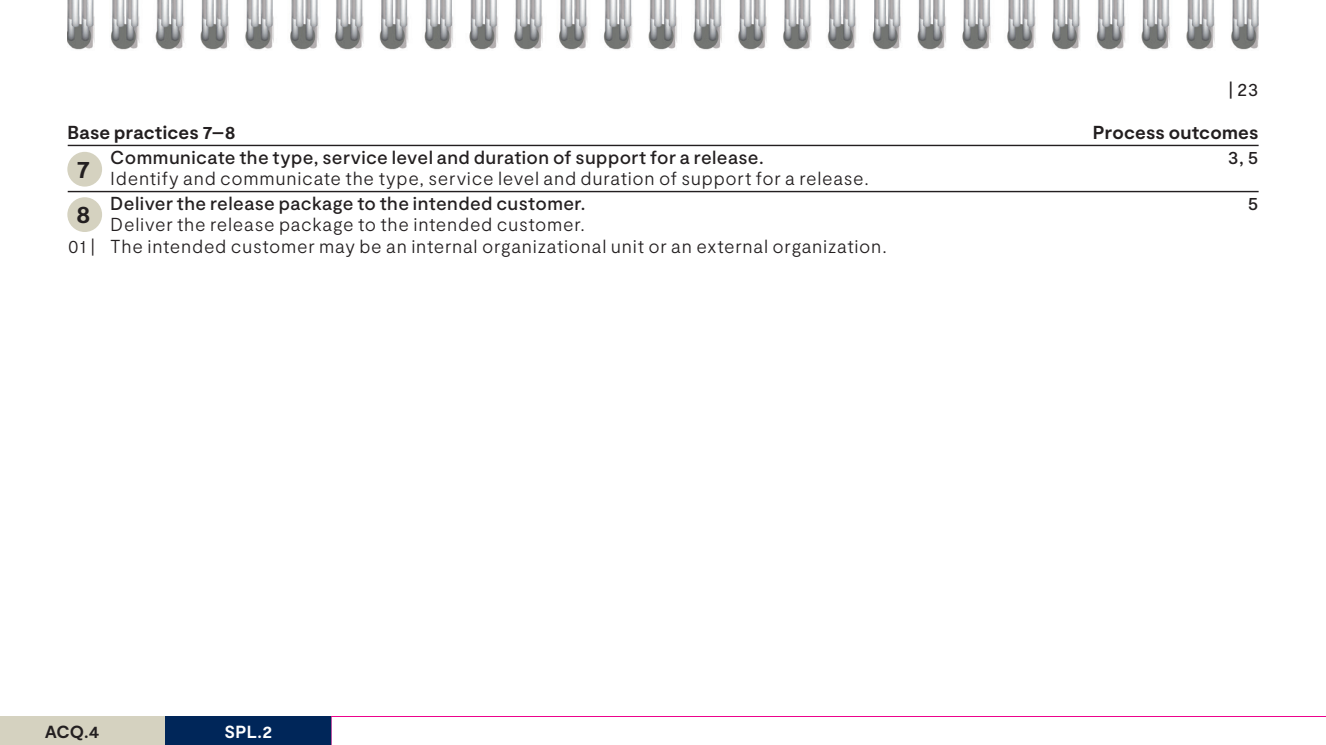
<style>
.page{position:relative;width:1326px;height:745px;background:#fff}
.page>*{position:absolute;margin:0;border:0;box-sizing:border-box;transform-origin:0 0}
.t1{font:700 25px "Moderat";color:#231f20}
.t2{font:300 18.75px/21.2px "Moderat";letter-spacing:.035em;color:#231f20}
.t3{font:500 18.75px "Moderat";letter-spacing:.02em;color:#231f20}
.t4{font:700 18.75px "Moderat";letter-spacing:.01em;color:#231f20}
.t5{font:18.75px "Moderat";color:#231f20}
.t6{font:700 17.5px "Moderat";color:#231f20}
.t7{font:700 17.5px "Moderat";color:#fff}
</style>
<div class="page">
<hr style="left:68px;top:145px;width:1190px;height:1px;background:#231f20">
<hr style="left:68px;top:191px;width:1190px;height:1px;background:#231f20">
<div style="left:67px;top:197px;width:35px;height:35px;background:#d5d2c0;border-radius:50%"></div>
<div style="left:67px;top:152px;width:35px;height:34px;background:#d5d2c0;border-radius:50%"></div>
<div style="left:0;top:716px;width:166px;height:28px;background:#d5d2c0"></div>
<div style="left:165px;top:716px;width:166px;height:28px;background:#002659"></div>
<img style="left:67px;top:0;width:1191px;height:50px">
<hr style="left:332px;top:716px;width:993px;height:1px;background:#ed028c">
<svg style="left:331px;top:716px;width:1px;height:28px"></svg>
<p class="t5" style="left:1228px;top:78px;width:32px">| 23</p>
<p class="t4" style="left:67px;top:122px;width:170px">Base practices 7–8</p>
<p class="t4" style="left:1092px;top:122px;width:167px">Process outcomes</p>
<p class="t3" style="left:110px;top:146px;width:655px">Communicate the type, service level and duration of support for a release.</p>
<p class="t3" style="left:1227px;top:146px;width:32px">3, 5</p>
<p class="t2" style="left:110px;top:168px;width:760px">Identify and communicate the type, service level and duration of support for a release.</p>
<p class="t3" style="left:110px;top:192px;width:477px">Deliver the release package to the intended customer.</p>
<p class="t3" style="left:1247px;top:192px;width:12px">5</p>
<p class="t2" style="left:68px;top:214px;width:820px;text-indent:43px">Deliver the release package to the intended customer.<br>01 | The intended customer may be an internal organizational unit or an external organization.</p>
<h1 class="t1" style="left:76px;top:154px;width:15px">7</h1>
<h1 class="t1" style="left:76px;top:200px;width:16px">8</h1>
<p class="t6" style="left:45px;top:721px;width:56px">ACQ.4</p>
<p class="t7" style="left:224px;top:721px;width:49px">SPL.2</p>
</div>
